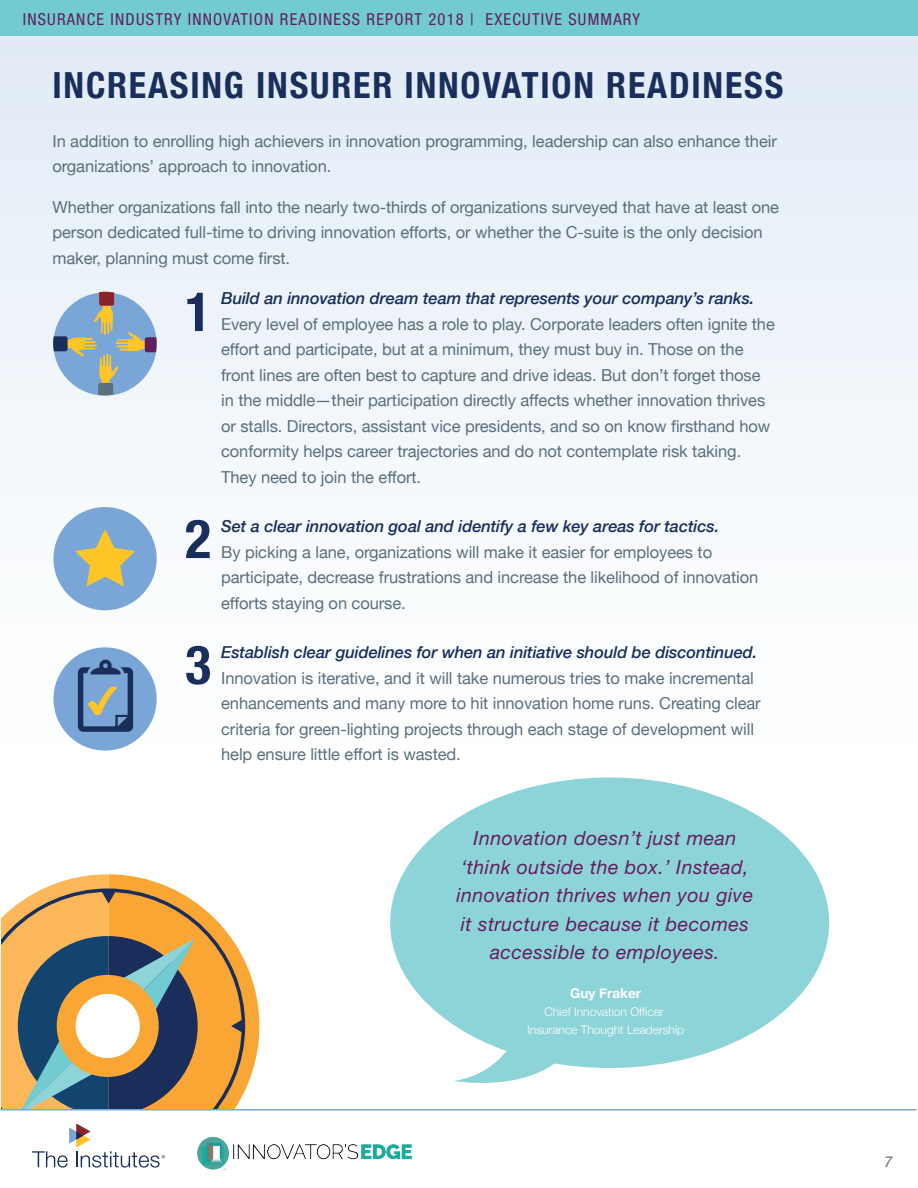
<style>
.page{position:relative;width:918px;height:1188px;background:#fff}
.page>*{position:absolute;margin:0;border:0;box-sizing:border-box;transform-origin:0 0}
.t1{font:700 condensed 54px "Helvetica Neue";color:#192e5a}
.t2{font:700 condensed 36px "Helvetica Neue";letter-spacing:.05em;color:#192e5a}
.t3{font:italic 19.5px/28.5px "Helvetica Neue LT Std";letter-spacing:.025em;color:#631e5f;text-align:center}
.t4{font:16.5px/25.5px "Helvetica Neue";letter-spacing:-.005em;color:#5b6f7c}
.t5{font:italic 500 16.5px "Helvetica Neue";letter-spacing:-.005em;color:#192e5a}
.t6{font:condensed 16.5px "Helvetica Neue LT Std";letter-spacing:.075em;color:#631e5f}
.t7{font:italic 15px "Helvetica Neue LT Std";color:#5b6f7c}
.t8{font:700 13.5px "Helvetica Neue";color:#fff}
.t9{font:300 12px/18px "Helvetica Neue";color:#fff;text-align:center}
</style>
<div class="page">
<div style="left:0;top:0;width:918px;height:1109px;background:linear-gradient(to bottom,#e4edf7,#fff)"></div>
<div style="left:0;top:0;width:917px;height:36px;background:#71cbd1"></div>
<hr style="left:0;top:1109px;width:917px;height:1px;background:#7aa6d7">
<svg style="left:390px;top:778px;width:439px;height:314px;fill:#8dd4d9"></svg>
<svg style="left:1px;top:874px;width:258px;height:235px"></svg>
<svg style="left:32px;top:1123px;width:133px;height:45px"></svg>
<img style="left:197px;top:1136px;width:215px;height:34px">
<div style="left:53px;top:507px;width:104px;height:103px;background:#7aa6d7;border-radius:50%"></div>
<svg style="left:75px;top:529px;width:60px;height:57px"></svg>
<div style="left:53px;top:647px;width:104px;height:104px;background:#7aa6d7;border-radius:50%"></div>
<svg style="left:78px;top:660px;width:55px;height:72px"></svg>
<svg style="left:53px;top:292px;width:104px;height:103px;background:#9fb2c1"></svg>
<p class="t6" style="left:23px;top:10px;width:619px">INSURANCE INDUSTRY INNOVATION READINESS REPORT 2018 | EXECUTIVE SUMMARY</p>
<h2 class="t2" style="left:52px;top:56px;width:732px">INCREASING INSURER INNOVATION READINESS</h2>
<p class="t4" style="left:52px;top:129px;width:726px">In addition to enrolling high achievers in innovation programming, leadership can also enhance their organizations’ approach to innovation.</p>
<p class="t4" style="left:52px;top:195px;width:728px">Whether organizations fall into the nearly two-thirds of organizations surveyed that have at least one person dedicated full-time to driving innovation efforts, or whether the C-suite is the only decision maker, planning must come first.</p>
<p class="t5" style="left:221px;top:284px;width:535px">Build an innovation dream team that represents your company’s ranks.</p>
<p class="t4" style="left:221px;top:312px;width:555px">Every level of employee has a role to play. Corporate leaders often ignite the effort and participate, but at a minimum, they must buy in. Those on the front lines are often best to capture and drive ideas. But don’t forget those in the middle—their participation directly affects whether innovation thrives or stalls. Directors, assistant vice presidents, and so on know firsthand how conformity helps career trajectories and do not contemplate risk taking.<br>They need to join the effort.</p>
<p class="t5" style="left:221px;top:512px;width:500px">Set a clear innovation goal and identify a few key areas for tactics.</p>
<p class="t4" style="left:221px;top:540px;width:539px">By picking a lane, organizations will make it easier for employees to participate, decrease frustrations and increase the likelihood of innovation efforts staying on course.</p>
<p class="t5" style="left:221px;top:638px;width:538px">Establish clear guidelines for when an initiative should be discontinued.</p>
<p class="t4" style="left:221px;top:666px;width:541px">Innovation is iterative, and it will take numerous tries to make incremental enhancements and many more to hit innovation home runs. Creating clear criteria for green-lighting projects through each stage of development will help ensure little effort is wasted.</p>
<h1 class="t1" style="left:185px;top:267px;width:27px">1</h1>
<h1 class="t1" style="left:185px;top:494px;width:27px">2</h1>
<h1 class="t1" style="left:185px;top:620px;width:27px">3</h1>
<p class="t3" style="left:456px;top:824px;width:298px">Innovation doesn’t just mean ‘think outside the box.’ Instead, innovation thrives when you give it structure because it becomes accessible to employees.</p>
<p class="t8" style="left:570px;top:982px;width:72px">Guy Fraker</p>
<p class="t9" style="left:527px;top:1002px;width:158px">Chief Innovation Officer<br>Insurance Thought Leadership</p>
<p class="t7" style="left:884px;top:1153px;width:10px">7</p>
</div>
